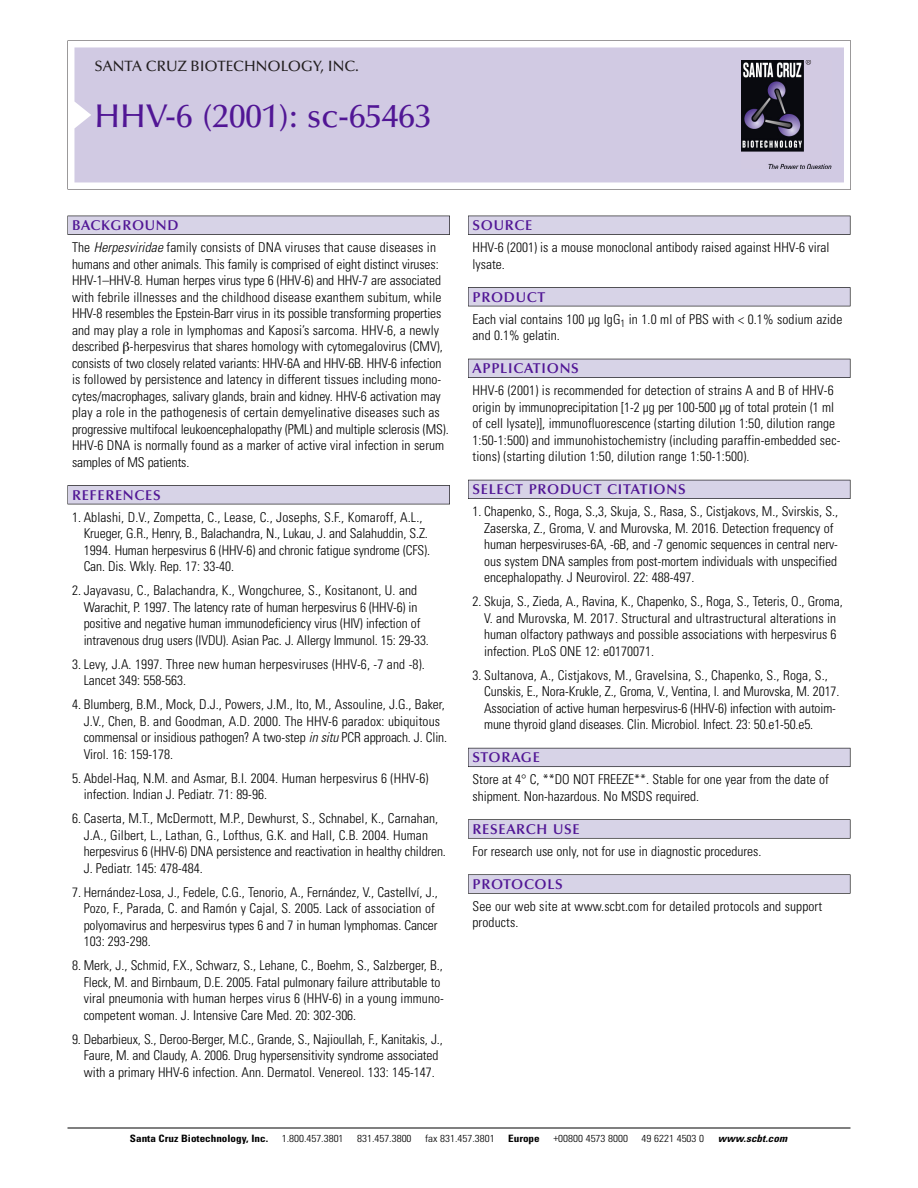
<style>
.page{position:relative;width:918px;height:1188px;background:#fff}
.page>*{position:absolute;margin:0;border:0;box-sizing:border-box;transform-origin:0 0}
.t1{font:500 33px "Optima";color:#511695}
.t2{font:500 15px "Optima";color:#231f20}
.t3{font:600 14.25px "Optima";letter-spacing:.05em;color:#511695}
.t4{font:300 condensed 13.5px/16.5px "Univers";color:#000}
.t5{font:300 condensed 10.2px "Univers";color:#000;scale:1.1 1}
.t6{font:700 condensed 10.2px "Univers";color:#000;scale:1.1 1}
.t7{font:italic 700 condensed 10.2px "Univers";letter-spacing:.005em;color:#000;scale:1.1 1}
.s1{font-style:italic}
</style>
<div class="page">
<svg style="left:68px;top:40px;width:783px;height:149px"></svg>
<div style="left:74px;top:47px;width:770px;height:135px;background:#d1cae3"></div>
<img style="left:741px;top:60px;width:90px;height:108px">
<div style="left:68px;top:216px;width:382px;height:19px;background:#525155"></div>
<div style="left:68px;top:216px;width:381px;height:18px;background:#d7d3e7"></div>
<div style="left:68px;top:485px;width:382px;height:19px;background:#525155"></div>
<div style="left:68px;top:486px;width:381px;height:18px;background:#d7d3e7"></div>
<div style="left:468px;top:216px;width:382px;height:19px;background:#525155"></div>
<div style="left:468px;top:216px;width:382px;height:18px;background:#d7d3e7"></div>
<div style="left:468px;top:287px;width:382px;height:19px;background:#525155"></div>
<div style="left:468px;top:288px;width:382px;height:18px;background:#d7d3e7"></div>
<div style="left:468px;top:359px;width:382px;height:19px;background:#525158"></div>
<div style="left:468px;top:359px;width:382px;height:18px;background:#d7d3e7"></div>
<div style="left:468px;top:480px;width:382px;height:19px;background:#54535a"></div>
<div style="left:468px;top:480px;width:382px;height:18px;background:#d7d3e7"></div>
<div style="left:468px;top:748px;width:382px;height:19px;background:#5b5a62"></div>
<div style="left:468px;top:748px;width:382px;height:18px;background:#d7d3e7"></div>
<div style="left:468px;top:819px;width:382px;height:20px;background:#666667"></div>
<div style="left:468px;top:820px;width:382px;height:18px;background:#d7d3e7"></div>
<div style="left:468px;top:874px;width:382px;height:20px;background:#666"></div>
<div style="left:468px;top:875px;width:382px;height:18px;background:#d7d3e7"></div>
<hr style="left:68px;top:1128px;width:782px;height:1px;background:#000">
<p class="t2" style="left:94px;top:61px;width:266px">SANTA CRUZ BIOTECHNOLOGY, INC.</p>
<h1 class="t1" style="left:94px;top:103px;width:339px">HHV-6 (2001): sc-65463</h1>
<p class="t3" style="left:72px;top:219px;width:108px">BACKGROUND</p>
<p class="t4" style="left:72px;top:240px;width:378px">The <span class="s1">Herpesviridae</span> family consists of DNA viruses that cause diseases in humans and other animals. This family is comprised of eight distinct viruses:<br>HHV-1–HHV-8. Human herpes virus type 6 (HHV-6) and HHV-7 are associated with febrile illnesses and the childhood disease exanthem subitum, while HHV-8 resembles the Epstein-Barr virus in its possible transforming properties and may play a role in lymphomas and Kaposi’s sarcoma. HHV-6, a newly described -herpesvirus that shares homology with cytomegalovirus (CMV), consists of two closely related variants: HHV-6A and HHV-6B. HHV-6 infection is followed by persistence and latency in different tissues including mono&shy;cytes/macrophages, salivary glands, brain and kidney. HHV-6 activation may play a role in the pathogenesis of certain demyelinative diseases such as progressive multifocal leukoencephalopathy (PML) and multiple sclerosis (MS).<br>HHV-6 DNA is normally found as a marker of active viral infection in serum samples of MS patients.</p>
<p class="t3" style="left:72px;top:489px;width:90px">REFERENCES</p>
<p class="t4" style="left:84px;top:510px;width:348px;text-indent:-12px">1. Ablashi, D.V., Zompetta, C., Lease, C., Josephs, S.F., Komaroff, A.L., Krueger, G.R., Henry, B., Balachandra, N., Lukau, J. and Salahuddin, S.Z.<br>1994. Human herpesvirus 6 (HHV-6) and chronic fatigue syndrome (CFS).<br>Can. Dis. Wkly. Rep. 17: 33-40.</p>
<p class="t4" style="left:84px;top:583px;width:347px;text-indent:-12px">2. Jayavasu, C., Balachandra, K., Wongchuree, S., Kositanont, U. and Warachit, P. 1997. The latency rate of human herpesvirus 6 (HHV-6) in positive and negative human immunodeficiency virus (HIV) infection of intravenous drug users (IVDU). Asian Pac. J. Allergy Immunol. 15: 29-33.</p>
<p class="t4" style="left:84px;top:657px;width:343px;text-indent:-12px">3. Levy, J.A. 1997. Three new human herpesviruses (HHV-6, -7 and -8).<br>Lancet 349: 558-563.</p>
<p class="t4" style="left:84px;top:697px;width:365px;text-indent:-12px">4. Blumberg, B.M., Mock, D.J., Powers, J.M., Ito, M., Assouline, J.G., Baker, J.V., Chen, B. and Goodman, A.D. 2000. The HHV-6 paradox: ubiquitous commensal or insidious pathogen? A two-step <span class="s1">in situ</span> PCR approach. J. Clin.<br>Virol. 16: 159-178.</p>
<p class="t4" style="left:84px;top:771px;width:346px;text-indent:-12px">5. Abdel-Haq, N.M. and Asmar, B.I. 2004. Human herpesvirus 6 (HHV-6) infection. Indian J. Pediatr. 71: 89-96.</p>
<p class="t4" style="left:84px;top:811px;width:364px;text-indent:-12px">6. Caserta, M.T., McDermott, M.P., Dewhurst, S., Schnabel, K., Carnahan, J.A., Gilbert, L., Lathan, G., Lofthus, G.K. and Hall, C.B. 2004. Human herpesvirus 6 (HHV-6) DNA persistence and reactivation in healthy children.<br>J. Pediatr. 145: 478-484.</p>
<p class="t4" style="left:84px;top:885px;width:355px;text-indent:-12px">7. Hernández-Losa, J., Fedele, C.G., Tenorio, A., Fernández, V., Castellví, J., Pozo, F., Parada, C. and Ramón y Cajal, S. 2005. Lack of association of polyomavirus and herpesvirus types 6 and 7 in human lymphomas. Cancer 103: 293-298.</p>
<p class="t4" style="left:84px;top:958px;width:362px;text-indent:-12px">8. Merk, J., Schmid, F.X., Schwarz, S., Lehane, C., Boehm, S., Salzberger, B., Fleck, M. and Birnbaum, D.E. 2005. Fatal pulmonary failure attributable to viral pneumonia with human herpes virus 6 (HHV-6) in a young immuno&shy;competent woman. J. Intensive Care Med. 20: 302-306.</p>
<p class="t4" style="left:72px;top:1032px;width:372px;text-align:center">9. Debarbieux, S., Deroo-Berger, M.C., Grande, S., Najioullah, F., Kanitakis, J.,<br>Faure, M. and Claudy, A. 2006. Drug hypersensitivity syndrome associated with a primary HHV-6 infection. Ann. Dermatol. Venereol. 133: 145-147.</p>
<p class="t3" style="left:473px;top:219px;width:61px">SOURCE</p>
<p class="t4" style="left:473px;top:240px;width:358px">HHV-6 (2001) is a mouse monoclonal antibody raised against HHV-6 viral lysate.</p>
<p class="t3" style="left:473px;top:291px;width:74px">PRODUCT</p>
<p class="t4" style="left:473px;top:312px;width:371px">Each vial contains 100 µg IgG<sub>1</sub> in 1.0 ml of PBS with &lt; 0.1% sodium azide and 0.1% gelatin.</p>
<p class="t3" style="left:473px;top:363px;width:108px">APPLICATIONS</p>
<p class="t4" style="left:473px;top:383px;width:369px">HHV-6 (2001) is recommended for detection of strains A and B of HHV-6 origin by immunoprecipitation [1-2 µg per 100-500 µg of total protein (1 ml of cell lysate)], immunofluorescence (starting dilution 1:50, dilution range 1:50-1:500) and immunohistochemistry (including paraffin-embedded sec&shy;tions) (starting dilution 1:50, dilution range 1:50-1:500).</p>
<p class="t3" style="left:473px;top:484px;width:215px">SELECT PRODUCT CITATIONS</p>
<p class="t4" style="left:484px;top:504px;width:356px;text-indent:-12px">1. Chapenko, S., Roga, S.,3, Skuja, S., Rasa, S., Cistjakovs, M., Svirskis, S., Zaserska, Z., Groma, V. and Murovska, M. 2016. Detection frequency of human herpesviruses-6A, -6B, and -7 genomic sequences in central nerv&shy;ous system DNA samples from post-mortem individuals with unspecified encephalopathy. J Neurovirol. 22: 488-497.</p>
<p class="t4" style="left:484px;top:594px;width:360px;text-indent:-12px">2. Skuja, S., Zieda, A., Ravina, K., Chapenko, S., Roga, S., Teteris, O., Groma, V. and Murovska, M. 2017. Structural and ultrastructural alterations in human olfactory pathways and possible associations with herpesvirus 6 infection. PLoS ONE 12: e0170071.</p>
<p class="t4" style="left:484px;top:668px;width:357px;text-indent:-12px">3. Sultanova, A., Cistjakovs, M., Gravelsina, S., Chapenko, S., Roga, S., Cunskis, E., Nora-Krukle, Z., Groma, V., Ventina, I. and Murovska, M. 2017.<br>Association of active human herpesvirus-6 (HHV-6) infection with autoim&shy;mune thyroid gland diseases. Clin. Microbiol. Infect. 23: 50.e1-50.e5.</p>
<p class="t3" style="left:473px;top:752px;width:69px">STORAGE</p>
<p class="t4" style="left:473px;top:772px;width:358px">Store at 4° C, **DO NOT FREEZE**. Stable for one year from the date of shipment. Non-hazardous. No MSDS required.</p>
<p class="t3" style="left:473px;top:823px;width:109px">RESEARCH USE</p>
<p class="t4" style="left:473px;top:844px;width:290px">For research use only, not for use in diagnostic procedures.</p>
<p class="t3" style="left:473px;top:878px;width:92px">PROTOCOLS</p>
<p class="t4" style="left:473px;top:899px;width:351px">See our web site at www.scbt.com for detailed protocols and support products.</p>
<p class="t6" style="left:130px;top:1135px;width:127px">Santa Cruz Biotechnology, Inc.</p>
<p class="t5" style="left:282px;top:1135px;width:58px">1.800.457.3801</p>
<p class="t5" style="left:357px;top:1135px;width:51px">831.457.3800</p>
<p class="t5" style="left:425px;top:1135px;width:65px">fax 831.457.3801</p>
<p class="t6" style="left:508px;top:1135px;width:30px">Europe</p>
<p class="t5" style="left:553px;top:1135px;width:69px">+00800 4573 8000</p>
<p class="t5" style="left:642px;top:1135px;width:58px">49 6221 4503 0</p>
<p class="t7" style="left:718px;top:1135px;width:64px">www.scbt.com</p>
</div>
